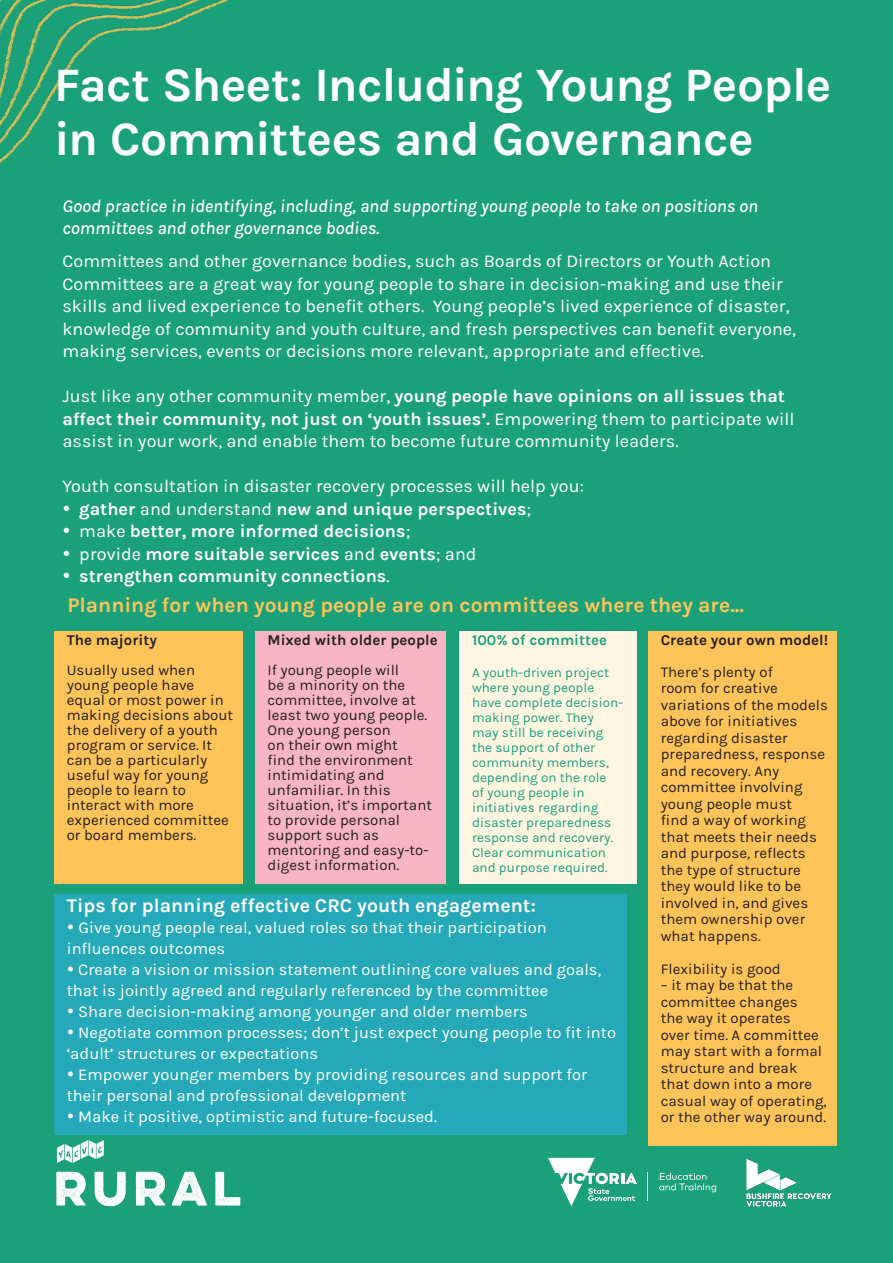
<style>
.page{position:relative;width:893px;height:1263px;background:#1ba17a}
.page>*{position:absolute;margin:0;border:0;box-sizing:border-box;transform-origin:0 0}
.t1{font:700 48px/54px "Karla";letter-spacing:-.02em;color:#fff}
.t2{font:700 21px "Karla";color:#ffc459}
.t3{font:700 19.5px "Karla";color:#fff}
.t4{font:18px/22.5px "Karla";color:#fff}
.t5{font:700 18px "Karla";color:#fff}
.t6{font:italic 500 18px/22.5px "Karla";color:#fff}
.t7{font:16.5px/21px "Karla";color:#fff}
.t8{font:15px/15px "Karla";color:#231f20}
.t9{font:700 15px "Karla";color:#231f20}
.t10{font:700 15px "Karla";color:#1ba17a}
.t11{font:13.5px/15px "Karla";color:#1ba17a}
.s1{font-weight:700}
.s2{font-weight:400}
</style>
<div class="page">
<img style="left:0;top:0;width:229px;height:164px">
<div style="left:54px;top:894px;width:573px;height:240px;background:#25a9b8"></div>
<div style="left:255px;top:631px;width:190px;height:252px;background:#f7b4c5"></div>
<div style="left:54px;top:631px;width:189px;height:252px;background:#ffc459"></div>
<div style="left:459px;top:631px;width:178px;height:252px;background:#fff6e2"></div>
<div style="left:648px;top:631px;width:189px;height:515px;background:#ffc459"></div>
<svg style="left:57px;top:1140px;width:47px;height:23px"></svg>
<svg style="left:56px;top:1172px;width:30px;height:33px"></svg>
<svg style="left:94px;top:1171px;width:32px;height:35px"></svg>
<svg style="left:136px;top:1172px;width:29px;height:34px"></svg>
<svg style="left:172px;top:1172px;width:35px;height:34px"></svg>
<svg style="left:215px;top:1172px;width:25px;height:34px"></svg>
<img style="left:746px;top:1158px;width:86px;height:49px">
<svg style="left:647px;top:1172px;width:1px;height:29px"></svg>
<svg style="left:548px;top:1158px;width:89px;height:48px"></svg>
<svg style="left:659px;top:1173px;width:57px;height:19px"></svg>
<p class="t1" style="left:54px;top:59px;width:779px">Fact Sheet: Including Young People in Committees and Governance</p>
<p class="t6" style="left:63px;top:194px;width:697px">Good practice in identifying, including, and supporting young people to take on positions on committees and other governance bodies.</p>
<p class="t4" style="left:63px;top:250px;width:735px">Committees and other governance bodies, such as Boards of Directors or Youth Action Committees are a great way for young people to share in decision-making and use their skills and lived experience to benefit others. Young people’s lived experience of disaster, knowledge of community and youth culture, and fresh perspectives can benefit everyone, making services, events or decisions more relevant, appropriate and effective.</p>
<p class="t4" style="left:63px;top:385px;width:734px">Just like any other community member, <span class="s1">young people have opinions on all issues that affect their community, not just on ‘youth issues’.</span> Empowering them to participate will assist in your work, and enable them to become future community leaders.</p>
<p class="t4" style="left:63px;top:475px;width:523px">Youth consultation in disaster recovery processes will help you:</p>
<p class="t5" style="left:63px;top:498px;width:470px">• gather <span class="s2">and understand</span> new and unique perspectives<span class="s2">;</span></p>
<p class="t5" style="left:63px;top:521px;width:349px">• <span class="s2">make</span> better, more informed decisions<span class="s2">;</span></p>
<p class="t5" style="left:63px;top:543px;width:416px">• <span class="s2">provide</span> more suitable services <span class="s2">and</span> events<span class="s2">; and</span></p>
<p class="t5" style="left:63px;top:566px;width:329px">• strengthen community connections<span class="s2">.</span></p>
<p class="t2" style="left:67px;top:593px;width:678px">Planning for when young people are on committees where they are...</p>
<p class="t9" style="left:268px;top:631px;width:172px">Mixed with older people</p>
<p class="t8" style="left:268px;top:663px;width:166px">If young people will<br>be a minority on the committee, involve at least two young people.<br>One young person<br>on their own might<br>find the environment intimidating and unfamiliar. In this situation, it’s important to provide personal support such as mentoring and easy-to&shy;digest information.</p>
<p class="t9" style="left:67px;top:631px;width:92px">The majority</p>
<p class="t8" style="left:67px;top:663px;width:168px">Usually used when young people have equal or most power in making decisions about the delivery of a youth program or service. It can be a particularly useful way for young people to learn to interact with more experienced committee or board members.</p>
<p class="t10" style="left:472px;top:631px;width:136px">100% of committee</p>
<p class="t11" style="left:472px;top:665px;width:152px">A youth-driven project where young people have complete decision&shy;making power. They may still be receiving the support of other community members, depending on the role<br>of young people in initiatives regarding disaster preparedness response and recovery.<br>Clear communication and purpose required.</p>
<p class="t9" style="left:661px;top:631px;width:169px">Create your own model!</p>
<p class="t8" style="left:661px;top:664px;width:169px;line-height:16.5px">There’s plenty of<br>room for creative variations of the models above for initiatives regarding disaster preparedness, response and recovery. Any committee involving young people must<br>find a way of working that meets their needs and purpose, reflects the type of structure they would like to be involved in, and gives them ownership over what happens.</p>
<p class="t8" style="left:661px;top:961px;width:122px">Flexibility is good</p>
<p class="t8" style="left:661px;top:977px;width:168px;line-height:16.5px">– it may be that the committee changes<br>the way it operates<br>over time. A committee may start with a formal structure and break that down into a more casual way of operating, or the other way around.</p>
<p class="t3" style="left:67px;top:894px;width:471px">Tips for planning effective CRC youth engagement:</p>
<p class="t7" style="left:67px;top:917px;width:481px">• Give young people real, valued roles so that their participation influences outcomes</p>
<p class="t7" style="left:67px;top:959px;width:536px">• Create a vision or mission statement outlining core values and goals, that is jointly agreed and regularly referenced by the committee</p>
<p class="t7" style="left:67px;top:1001px;width:462px">• Share decision-making among younger and older members</p>
<p class="t7" style="left:67px;top:1022px;width:551px">• Negotiate common processes; don’t just expect young people to fit into ‘adult’ structures or expectations</p>
<p class="t7" style="left:67px;top:1064px;width:522px">• Empower younger members by providing resources and support for their personal and professional development</p>
<p class="t7" style="left:67px;top:1106px;width:372px">• Make it positive, optimistic and future-focused.</p>
</div>
